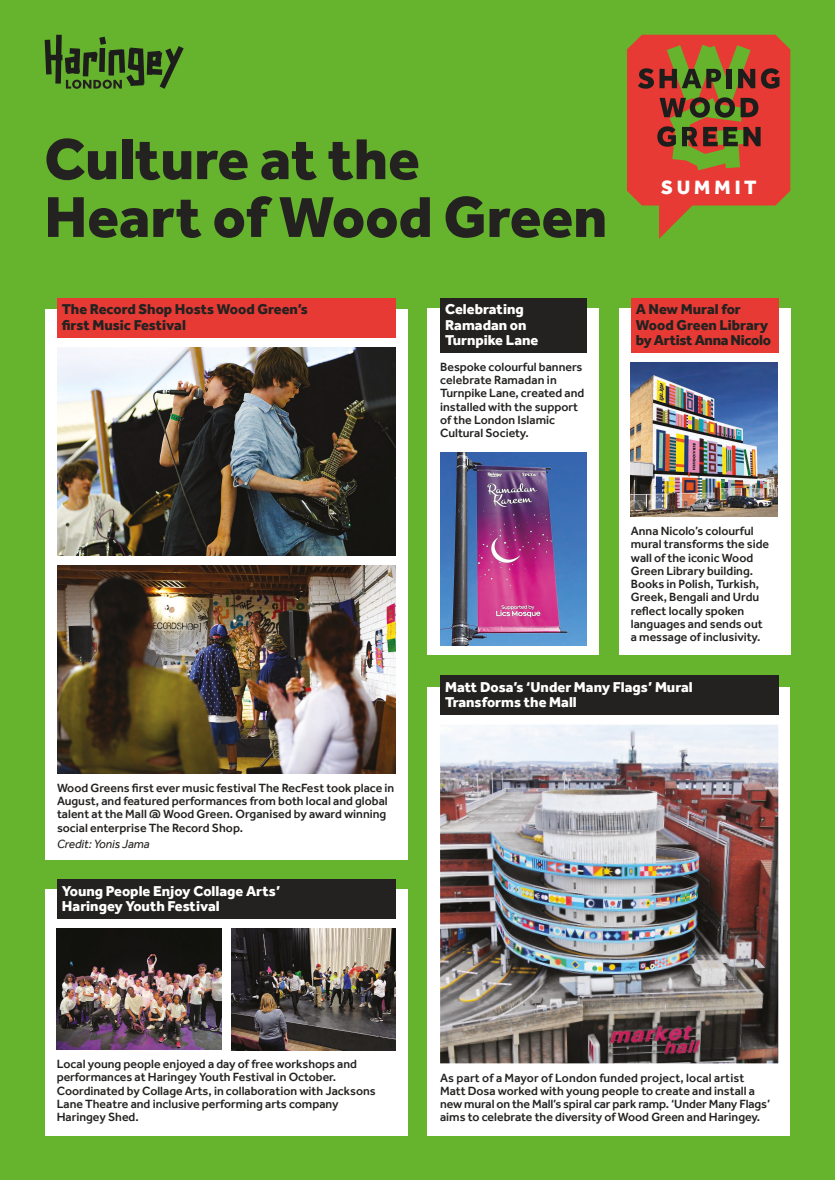
<style>
.page{position:relative;width:835px;height:1180px;background:#fff}
.page>*{position:absolute;margin:0;border:0;box-sizing:border-box;transform-origin:0 0}
.t1{font:800 59.5px "Effra";color:#242220}
.t2{font:800 19.84px "Effra";letter-spacing:.2em;color:#fff}
.t3{font:800 14.7px/15px "Effra";color:#fff}
.t4{font:800 14.7px/15px "Effra";color:#242220}
.t5{font:500 12.25px/13.3px "Effra";color:#242220}
.t6{font:italic 12.25px "Effra";color:#242220}
</style>
<div class="page">
<div style="left:0;top:0;width:834px;height:1180px;background:#66b32e"></div>
<svg style="left:45px;top:35px;width:139px;height:54px"></svg>
<svg style="left:627px;top:35px;width:163px;height:204px"></svg>
<div style="left:618px;top:309px;width:172px;height:346px;background:#fff"></div>
<div style="left:427px;top:687px;width:363px;height:448px;background:#fff"></div>
<div style="left:45px;top:889px;width:362px;height:246px;background:#fff"></div>
<div style="left:45px;top:309px;width:362px;height:550px;background:#fff"></div>
<div style="left:427px;top:309px;width:171px;height:346px;background:#fff"></div>
<div style="left:57px;top:298px;width:338px;height:39px;background:#e73a34"></div>
<div style="left:440px;top:675px;width:338px;height:40px;background:#242220"></div>
<div style="left:57px;top:879px;width:338px;height:40px;background:#242220"></div>
<div style="left:630px;top:298px;width:148px;height:54px;background:#e73a34"></div>
<div style="left:440px;top:298px;width:146px;height:54px;background:#242220"></div>
<img style="left:57px;top:348px;width:338px;height:208px">
<img style="left:57px;top:566px;width:339px;height:207px">
<img style="left:630px;top:362px;width:147px;height:155px">
<img style="left:440px;top:452px;width:146px;height:193px">
<img style="left:440px;top:725px;width:338px;height:338px">
<img style="left:57px;top:929px;width:164px;height:120px">
<img style="left:232px;top:929px;width:163px;height:121px">
<h1 class="t1" style="left:44px;top:124px;width:377px">Culture at the</h1>
<h1 class="t1" style="left:44px;top:182px;width:564px">Heart of Wood Green</h1>
<p class="t4" style="left:62px;top:302px;width:248px">The Record Shop Hosts Wood Green’s first Music Festival</p>
<p class="t3" style="left:445px;top:302px;width:95px">Celebrating<br>Ramadan on<br>Turnpike Lane</p>
<p class="t5" style="left:440px;top:360px;width:146px">Bespoke colourful banners celebrate Ramadan in<br>Turnpike Lane, created and installed with the support of the London Islamic<br>Cultural Society.</p>
<h2 class="t2" style="left:661px;top:175px;width:97px">SUMMIT</h2>
<p class="t4" style="left:635px;top:302px;width:137px">A New Mural for<br>Wood Green Library by Artist Anna Nicolo</p>
<p class="t5" style="left:630px;top:524px;width:140px">Anna Nicolo’s colourful mural transforms the side wall of the iconic Wood<br>Green Library building.<br>Books in Polish, Turkish,<br>Greek, Bengali and Urdu reflect locally spoken languages and sends out a message of inclusivity.</p>
<p class="t5" style="left:57px;top:781px;width:338px">Wood Greens first ever music festival The RecFest took place in August, and featured performances from both local and global talent at the Mall @ Wood Green. Organised by award winning social enterprise The Record Shop.</p>
<p class="t6" style="left:57px;top:836px;width:94px">Credit: Yonis Jama</p>
<p class="t3" style="left:62px;top:883px;width:220px">Young People Enjoy Collage Arts’<br>Haringey Youth Festival</p>
<p class="t3" style="left:445px;top:679px;width:249px">Matt Dosa’s ‘Under Many Flags’ Mural<br>Transforms the Mall</p>
<p class="t5" style="left:57px;top:1057px;width:320px">Local young people enjoyed a day of free workshops and performances at Haringey Youth Festival in October.<br>Coordinated by Collage Arts, in collaboration with Jacksons Lane Theatre and inclusive performing arts company Haringey Shed.</p>
<p class="t5" style="left:440px;top:1070px;width:331px">As part of a Mayor of London funded project, local artist Matt Dosa worked with young people to create and install a new mural on the Mall’s spiral car park ramp. ‘Under Many Flags’ aims to celebrate the diversity of Wood Green and Haringey.</p>
</div>
